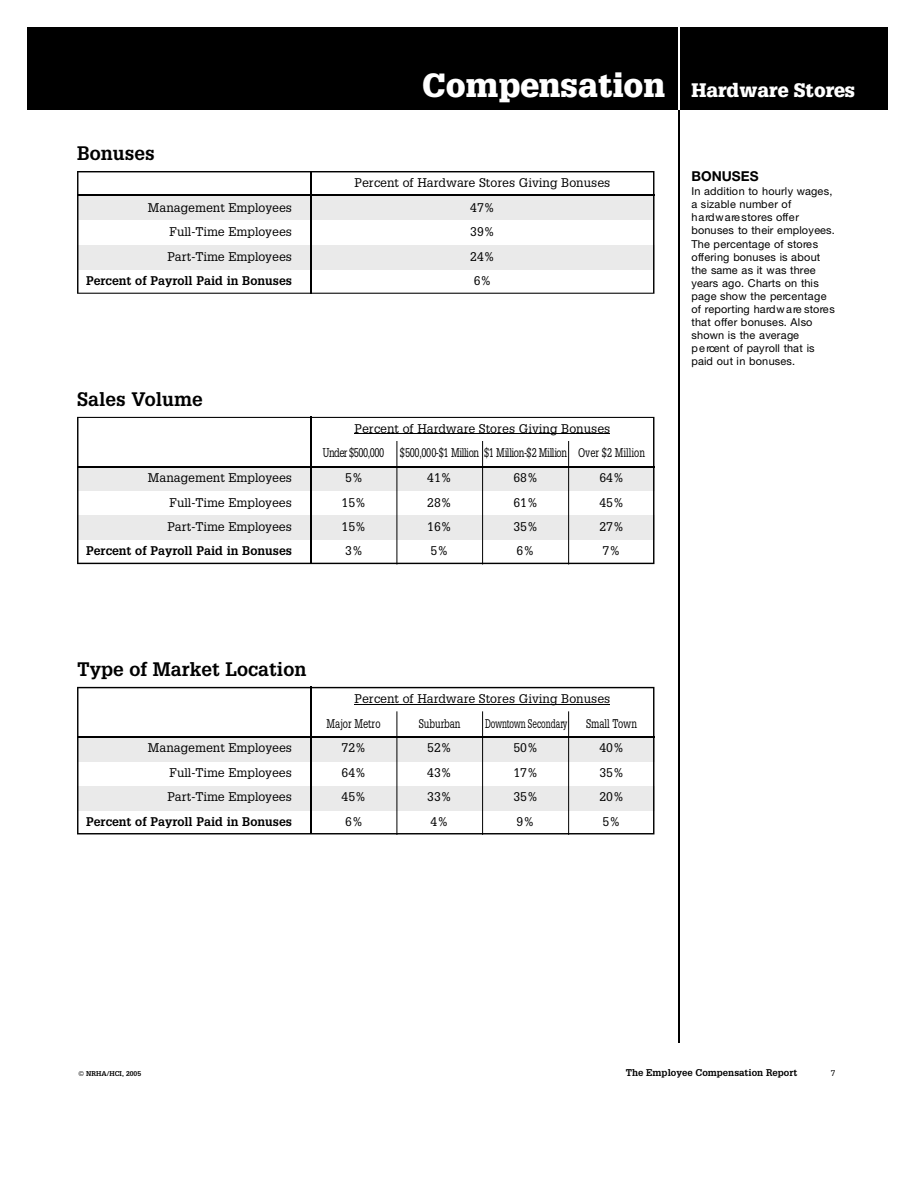
<style>
.page{position:relative;width:918px;height:1188px;background:#fff}
.page>*{position:absolute;margin:0;border:0;box-sizing:border-box;transform-origin:0 0}
.t1{font:900 32.7px "Glypha";color:#fff}
.t2{font:700 19.05px "Glypha";color:#000}
.t3{font:900 19.05px "Glypha";color:#fff}
.t4{font:700 13.65px "Helvetica Neue";color:#000}
.t5{font:12.3px/24.5px "Glypha";color:#000}
.t6{font:700 12.3px "Glypha";color:#000}
.t7{font:12.3px "Glypha";letter-spacing:-.02em;color:#000;scale:.75 1}
.t8{font:12.3px "Glypha";color:#000;scale:.75 1}
.t9{font:12.3px "Glypha";color:#000;scale:.66 1}
.t10{font:10.95px/13px "Helvetica Neue";color:#000}
.t11{font:700 9.6px "Glypha";color:#000}
.t12{font:8.25px "Glypha";color:#000}
.t13{font:700 6.75px "Glypha";color:#000}
</style>
<div class="page">
<svg style="left:77px;top:171px;width:577px;height:123px"></svg>
<div style="left:40px;top:27px;width:848px;height:82px;background:#000"></div>
<hr style="left:679px;top:109px;width:1px;height:934px;background:#000">
<hr style="left:679px;top:27px;width:1px;height:82px;background:#fff">
<div style="left:27px;top:27px;width:13px;height:82px;background:#000"></div>
<hr style="left:310px;top:171px;width:1px;height:123px;background:#000">
<hr style="left:77px;top:195px;width:577px;height:1px;background:#000">
<svg style="left:77px;top:417px;width:577px;height:147px"></svg>
<svg style="left:355px;top:433px;width:19px;height:1px"></svg>
<hr style="left:374px;top:433px;width:64px;height:1px;background:#000">
<hr style="left:438px;top:433px;width:30px;height:1px;background:#000">
<hr style="left:468px;top:433px;width:34px;height:1px;background:#000">
<hr style="left:502px;top:433px;width:108px;height:1px;background:#000">
<hr style="left:568px;top:711px;width:1px;height:124px;background:#000">
<hr style="left:482px;top:711px;width:1px;height:124px;background:#000">
<hr style="left:397px;top:711px;width:1px;height:124px;background:#000">
<svg style="left:77px;top:687px;width:577px;height:147px"></svg>
<svg style="left:355px;top:704px;width:19px;height:1px"></svg>
<hr style="left:374px;top:704px;width:64px;height:1px;background:#000">
<hr style="left:438px;top:704px;width:30px;height:1px;background:#000">
<hr style="left:468px;top:704px;width:34px;height:1px;background:#000">
<hr style="left:502px;top:704px;width:108px;height:1px;background:#000">
<h2 class="t2" style="left:77px;top:142px;width:79px">Bonuses</h2>
<h1 class="t1" style="left:422px;top:65px;width:245px">Compensation</h1>
<p class="t5" style="left:355px;top:170px;width:257px">Percent of Hardware Stores Giving Bonuses</p>
<p class="t5" style="left:148px;top:195px;width:146px">Management Employees</p>
<p class="t5" style="left:470px;top:195px;width:26px">47%</p>
<p class="t5" style="left:170px;top:219px;width:124px">Full-Time Employees</p>
<p class="t5" style="left:470px;top:219px;width:26px">39%</p>
<p class="t5" style="left:167px;top:244px;width:126px">Part-Time Employees</p>
<p class="t5" style="left:470px;top:244px;width:26px">24%</p>
<p class="t6" style="left:86px;top:273px;width:208px">Percent of Payroll Paid in Bonuses</p>
<p class="t5" style="left:474px;top:269px;width:19px">6%</p>
<h2 class="t2" style="left:77px;top:387px;width:127px">Sales Volume</h2>
<p class="t5" style="left:323px;top:416px;width:289px;text-indent:32px">Percent of Hardware Stores Giving Bonuses<br>Under $500,000</p>
<p class="t7" style="left:400px;top:445px;width:328px">$500,000-$1 Million $1 Million-$2 Million Over $2 Million</p>
<p class="t5" style="left:148px;top:465px;width:146px">Management Employees</p>
<p class="t5" style="left:345px;top:465px;width:19px">5%</p>
<p class="t5" style="left:427px;top:465px;width:26px">41%</p>
<p class="t5" style="left:513px;top:465px;width:26px">68%</p>
<p class="t5" style="left:599px;top:465px;width:26px">64%</p>
<p class="t5" style="left:170px;top:490px;width:124px">Full-Time Employees</p>
<p class="t5" style="left:342px;top:490px;width:26px">15%</p>
<p class="t5" style="left:427px;top:490px;width:26px">28%</p>
<p class="t5" style="left:513px;top:490px;width:26px">61%</p>
<p class="t5" style="left:599px;top:490px;width:26px">45%</p>
<p class="t5" style="left:167px;top:514px;width:126px">Part-Time Employees</p>
<p class="t5" style="left:342px;top:514px;width:26px">15%</p>
<p class="t5" style="left:427px;top:514px;width:26px">16%</p>
<p class="t5" style="left:513px;top:514px;width:26px">35%</p>
<p class="t5" style="left:599px;top:514px;width:26px">27%</p>
<p class="t6" style="left:86px;top:543px;width:208px">Percent of Payroll Paid in Bonuses</p>
<p class="t5" style="left:345px;top:539px;width:19px">3%</p>
<p class="t5" style="left:431px;top:539px;width:19px">5%</p>
<p class="t5" style="left:517px;top:539px;width:19px">6%</p>
<p class="t5" style="left:603px;top:539px;width:19px">7%</p>
<h2 class="t3" style="left:692px;top:78px;width:165px">Hardware Stores</h2>
<p class="t4" style="left:692px;top:167px;width:68px">BONUSES</p>
<p class="t10" style="left:692px;top:185px;width:145px">In addition to hourly wages, a sizable number of<br>h a rd w a re stores offe r bonuses to their employees.<br>The percentage of store s<br>o ffering bonuses is about the same as it was thre e years ago. Charts on this page show the perc e n ta g e of reporting hard w a re store s that offer bonuses. Also shown is the average<br>p e rcent of payroll that is paid out in bonuses.</p>
<h2 class="t2" style="left:77px;top:658px;width:231px">Type of Market Location</h2>
<p class="t5" style="left:327px;top:686px;width:285px;text-indent:28px">Percent of Hardware Stores Giving Bonuses<br>Major Metro</p>
<p class="t8" style="left:419px;top:716px;width:57px">Suburban</p>
<p class="t9" style="left:485px;top:716px;width:126px">D o w n to w n S e c o n d a ry</p>
<p class="t8" style="left:586px;top:716px;width:69px">Small Town</p>
<p class="t5" style="left:148px;top:735px;width:146px">Management Employees</p>
<p class="t5" style="left:342px;top:735px;width:26px">72%</p>
<p class="t5" style="left:427px;top:735px;width:26px">52%</p>
<p class="t5" style="left:513px;top:735px;width:26px">50%</p>
<p class="t5" style="left:599px;top:735px;width:26px">40%</p>
<p class="t5" style="left:170px;top:760px;width:124px">Full-Time Employees</p>
<p class="t5" style="left:342px;top:760px;width:26px">64%</p>
<p class="t5" style="left:427px;top:760px;width:26px">43%</p>
<p class="t5" style="left:513px;top:760px;width:26px">17%</p>
<p class="t5" style="left:599px;top:760px;width:26px">35%</p>
<p class="t5" style="left:167px;top:784px;width:126px">Part-Time Employees</p>
<p class="t5" style="left:342px;top:784px;width:26px">45%</p>
<p class="t5" style="left:427px;top:784px;width:26px">33%</p>
<p class="t5" style="left:513px;top:784px;width:26px">35%</p>
<p class="t5" style="left:599px;top:784px;width:26px">20%</p>
<p class="t6" style="left:86px;top:814px;width:208px">Percent of Payroll Paid in Bonuses</p>
<p class="t5" style="left:345px;top:809px;width:19px">6%</p>
<p class="t5" style="left:431px;top:809px;width:19px">4%</p>
<p class="t5" style="left:517px;top:809px;width:19px">9%</p>
<p class="t5" style="left:603px;top:809px;width:19px">5%</p>
<p class="t13" style="left:78px;top:1069px;width:64px">© NRHA/HCI, 2005</p>
<p class="t11" style="left:626px;top:1067px;width:173px">The Employee Compensation Report</p>
<p class="t12" style="left:831px;top:1068px;width:6px">7</p>
</div>
